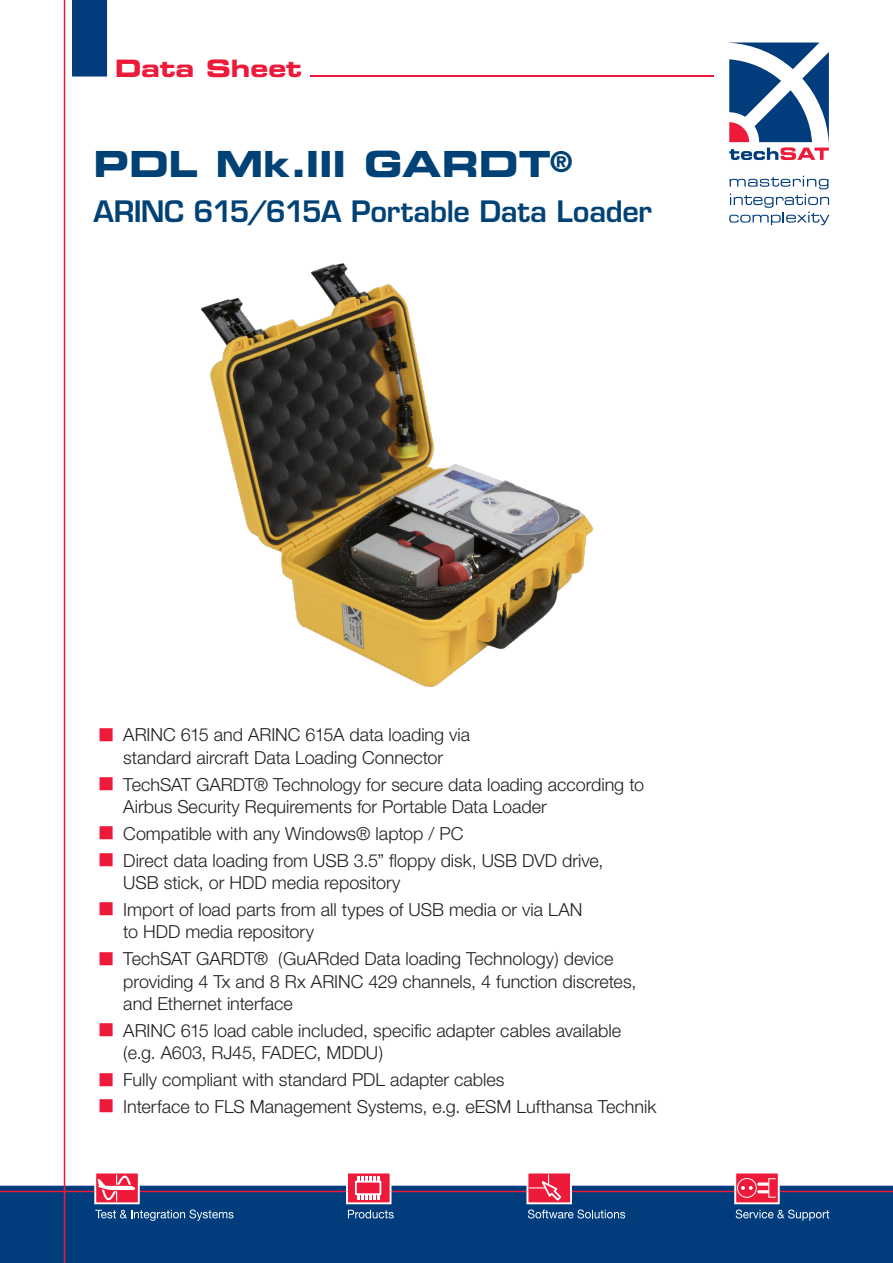
<style>
.page{position:relative;width:893px;height:1263px;background:#fff}
.page>*{position:absolute;margin:0;border:0;box-sizing:border-box;transform-origin:0 0}
.Heading1{font:36px "Eurostile Bold Extended Two";letter-spacing:-.01em;color:#004275}
.Heading2{font:600 28.8px "Eurostile";letter-spacing:-.015em;color:#004275}
.t1{font:24px "Eurostile Bold Extended Two";color:#ed1a3a}
.t2{font:300 18px/22.5px "Helvetica Neue";color:#231f20}
.s1{font-size:28.8px}
</style>
<div class="page">
<div style="left:0;top:1186px;width:893px;height:77px;background:#013d7d"></div>
<hr style="left:0;top:1191px;width:893px;height:1px;background:#ed1a3a">
<div style="left:94px;top:1171px;width:46px;height:33px;border:2px solid #fff"></div>
<svg style="left:95px;top:1171px;width:139px;height:50px"></svg>
<div style="left:527px;top:1172px;width:44px;height:31px;background:#ed1a3a"></div>
<div style="left:526px;top:1171px;width:46px;height:33px;border:2px solid #fff"></div>
<svg style="left:529px;top:1174px;width:34px;height:28px"></svg>
<svg style="left:528px;top:1209px;width:97px;height:9px"></svg>
<div style="left:735px;top:1172px;width:44px;height:31px;background:#ed1a3a"></div>
<div style="left:734px;top:1171px;width:46px;height:33px;border:2px solid #fff"></div>
<div style="left:737px;top:1178px;width:20px;height:20px;border:1px solid #fff;border-radius:50%"></div>
<svg style="left:741px;top:1182px;width:28px;height:11px"></svg>
<svg style="left:736px;top:1209px;width:93px;height:12px"></svg>
<svg style="left:348px;top:1210px;width:46px;height:8px"></svg>
<div style="left:347px;top:1172px;width:44px;height:31px;background:#ed1a3a"></div>
<div style="left:346px;top:1171px;width:45px;height:33px;border:2px solid #fff"></div>
<div style="left:355px;top:1181px;width:26px;height:14px;border:2px solid #fff"></div>
<svg style="left:357px;top:1176px;width:22px;height:6px"></svg>
<svg style="left:357px;top:1194px;width:22px;height:5px"></svg>
<div style="left:72px;top:0;width:35px;height:77px;background:#013d7d"></div>
<hr style="left:310px;top:75px;width:404px;height:2px;background:#ed1a3a">
<hr style="left:64px;top:0;width:1px;height:1263px;background:#ed1a3a">
<svg style="left:729px;top:43px;width:100px;height:117px"></svg>
<svg style="left:729px;top:176px;width:100px;height:49px"></svg>
<img style="left:202px;top:263px;width:390px;height:423px">
<p class="t1" style="left:115px;top:51px;width:189px">Data Sheet</p>
<p class="Heading1" style="left:94px;top:139px;width:481px">PDL Mk.III GARDT<span class="s1">®</span></p>
<p class="Heading2" style="left:94px;top:193px;width:560px">ARINC 615/615A Portable Data Loader</p>
<p class="t2" style="left:123px;top:723px;width:348px">ARINC 615 and ARINC 615A data loading via standard aircraft Data Loading Connector</p>
<p class="t2" style="left:123px;top:772px;width:522px">TechSAT GARDT® Technology for secure data loading according to<br>Airbus Security Requirements for Portable Data Loader</p>
<p class="t2" style="left:123px;top:822px;width:342px">Compatible with any Windows® laptop / PC</p>
<p class="t2" style="left:123px;top:848px;width:482px">Direct data loading from USB 3.5” floppy disk, USB DVD drive,<br>USB stick, or HDD media repository</p>
<p class="t2" style="left:123px;top:898px;width:461px">Import of load parts from all types of USB media or via LAN to HDD media repository</p>
<p class="t2" style="left:123px;top:947px;width:515px">TechSAT GARDT® (GuARded Data loading Technology) device providing 4 Tx and 8 Rx ARINC 429 channels, 4 function discretes, and Ethernet interface</p>
<p class="t2" style="left:123px;top:1019px;width:499px">ARINC 615 load cable included, specific adapter cables available (e.g. A603, RJ45, FADEC, MDDU)</p>
<p class="t2" style="left:123px;top:1068px;width:383px">Fully compliant with standard PDL adapter cables</p>
<p class="t2" style="left:123px;top:1095px;width:534px">Interface to FLS Management Systems, e.g. eESM Lufthansa Technik</p>
</div>
